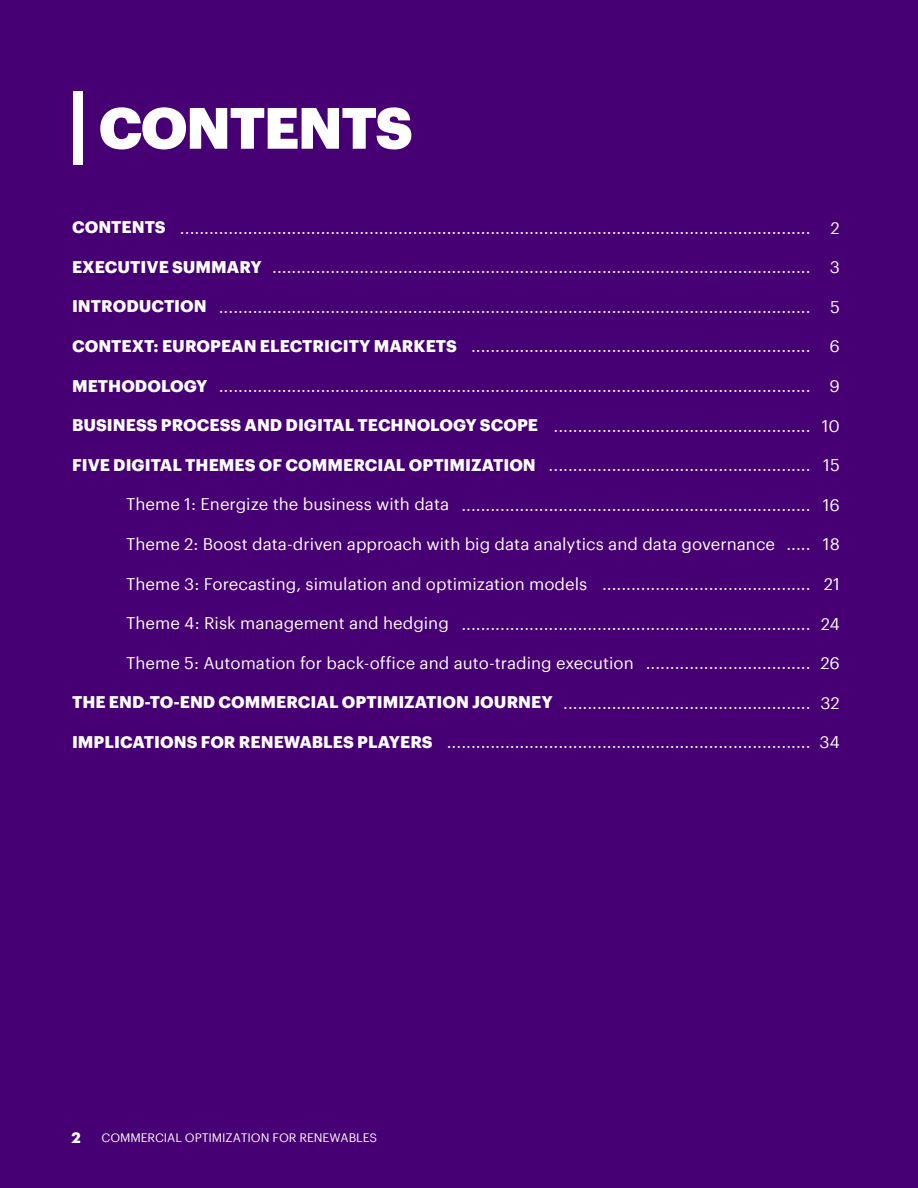
<style>
.page{position:relative;width:918px;height:1188px;background:#460073}
.page>*{position:absolute;margin:0;border:0;box-sizing:border-box;transform-origin:0 0}
.t1{font:900 57px "Graphik";letter-spacing:-.025em;color:#fff}
.t2{font:16.5px "Graphik";color:#fff}
.t3{font:700 16.5px "Graphik";color:#fff}
.t4{font:700 15px "Graphik";color:#fff}
.t5{font:12px "Graphik";letter-spacing:-.01em;color:#fff}
</style>
<div class="page">
<div style="left:73px;top:91px;width:9px;height:74px;background:#fff"></div>
<h1 class="t1" style="left:99px;top:84px;width:316px">CONTENTS</h1>
<p class="t3" style="left:72px;top:215px;width:95px">CONTENTS</p>
<p class="t3" style="left:72px;top:254px;width:191px">EXECUTIVE SUMMARY</p>
<p class="t3" style="left:72px;top:294px;width:136px">INTRODUCTION</p>
<p class="t3" style="left:72px;top:333px;width:386px">CONTEXT: EUROPEAN ELECTRICITY MARKETS</p>
<p class="t3" style="left:72px;top:373px;width:137px">METHODOLOGY</p>
<p class="t3" style="left:72px;top:413px;width:468px">BUSINESS PROCESS AND DIGITAL TECHNOLOGY SCOPE</p>
<p class="t3" style="left:72px;top:452px;width:465px">FIVE DIGITAL THEMES OF COMMERCIAL OPTIMIZATION</p>
<p class="t2" style="left:126px;top:492px;width:325px">Theme 1: Energize the business with data</p>
<p class="t2" style="left:126px;top:532px;width:651px">Theme 2: Boost data-driven approach with big data analytics and data governance</p>
<p class="t2" style="left:126px;top:571px;width:463px">Theme 3: Forecasting, simulation and optimization models</p>
<p class="t2" style="left:126px;top:611px;width:324px">Theme 4: Risk management and hedging</p>
<p class="t2" style="left:126px;top:651px;width:509px">Theme 5: Automation for back-office and auto-trading execution</p>
<p class="t3" style="left:72px;top:690px;width:482px">THE END-TO-END COMMERCIAL OPTIMIZATION JOURNEY</p>
<p class="t3" style="left:72px;top:729px;width:362px">IMPLICATIONS FOR RENEWABLES PLAYERS</p>
<p class="t2" style="left:180px;top:215px;width:632px">..................................................................................................................................</p>
<p class="t2" style="left:272px;top:255px;width:540px">...............................................................................................................</p>
<p class="t2" style="left:219px;top:294px;width:593px">..........................................................................................................................</p>
<p class="t2" style="left:471px;top:334px;width:341px">......................................................................</p>
<p class="t2" style="left:219px;top:374px;width:593px">..........................................................................................................................</p>
<p class="t2" style="left:554px;top:413px;width:259px">.....................................................</p>
<p class="t2" style="left:549px;top:453px;width:263px">......................................................</p>
<p class="t2" style="left:461px;top:492px;width:351px">........................................................................</p>
<p class="t2" style="left:786px;top:532px;width:26px">.....</p>
<p class="t2" style="left:602px;top:572px;width:210px">...........................................</p>
<p class="t2" style="left:461px;top:611px;width:351px">........................................................................</p>
<p class="t2" style="left:646px;top:651px;width:166px">..................................</p>
<p class="t2" style="left:563px;top:690px;width:249px">...................................................</p>
<p class="t2" style="left:447px;top:730px;width:365px">...........................................................................</p>
<p class="t2" style="left:831px;top:215px;width:11px">2</p>
<p class="t2" style="left:830px;top:255px;width:12px">3</p>
<p class="t2" style="left:830px;top:294px;width:11px">5</p>
<p class="t2" style="left:830px;top:334px;width:12px">6</p>
<p class="t2" style="left:830px;top:374px;width:12px">9</p>
<p class="t2" style="left:822px;top:413px;width:20px">10</p>
<p class="t2" style="left:823px;top:453px;width:18px">15</p>
<p class="t2" style="left:823px;top:492px;width:19px">16</p>
<p class="t2" style="left:823px;top:532px;width:18px">18</p>
<p class="t2" style="left:824px;top:572px;width:18px">21</p>
<p class="t2" style="left:821px;top:611px;width:21px">24</p>
<p class="t2" style="left:820px;top:651px;width:21px">26</p>
<p class="t2" style="left:820px;top:690px;width:21px">32</p>
<p class="t2" style="left:820px;top:730px;width:22px">34</p>
<p class="t4" style="left:71px;top:1126px;width:11px">2</p>
<p class="t5" style="left:102px;top:1129px;width:277px">COMMERCIAL OPTIMIZATION FOR RENEWABLES</p>
</div>
